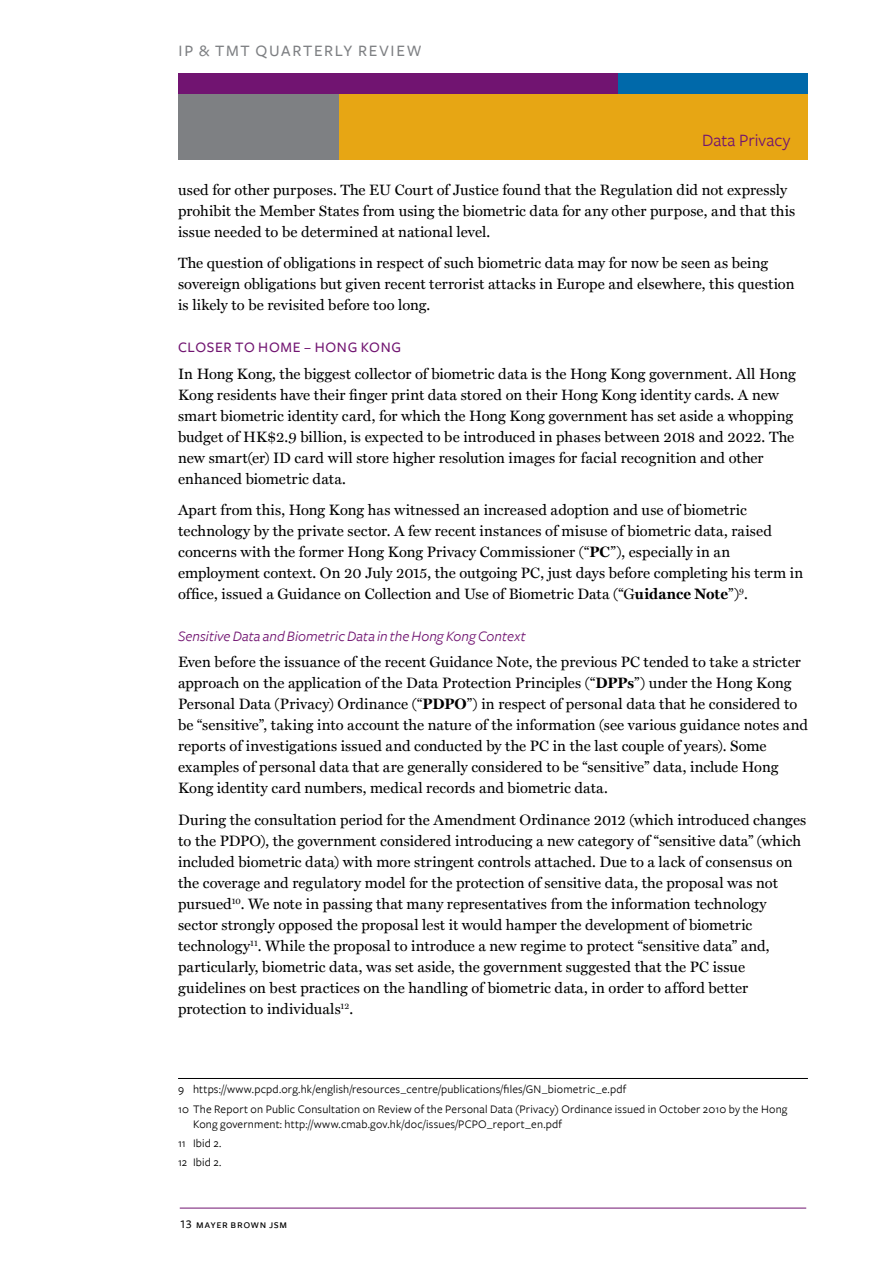
<style>
.page{position:relative;width:893px;height:1263px;background:#fff}
.page>*{position:absolute;margin:0;border:0;box-sizing:border-box;transform-origin:0 0}
.t1{font:18px "Freight Sans";letter-spacing:.005em;color:#711471}
.t2{font:16.5px "Freight Sans Medium SC";letter-spacing:.1em;color:#7e8083}
.t3{font:15px/21px "Miller Text";letter-spacing:.005em;color:#000}
.t4{font:italic 15px "Freight Sans";color:#711471}
.t5{font:500 15px "Freight Sans";letter-spacing:.04em;color:#711471}
.t6{font:12px/19.2px "Freight Sans";letter-spacing:.015em;color:#000}
.t7{font:12px "Freight Sans Medium SC";letter-spacing:.045em;color:#000}
.s1{font-weight:700}
</style>
<div class="page">
<div style="left:178px;top:88px;width:165px;height:71px;background:#7e8083"></div>
<div style="left:339px;top:88px;width:469px;height:71px;background:#e7a614"></div>
<hr style="left:180px;top:1208px;width:626px;height:1px;background:#711471">
<div style="left:178px;top:73px;width:443px;height:21px;background:#711471"></div>
<div style="left:618px;top:73px;width:190px;height:21px;background:#0069aa"></div>
<hr style="left:178px;top:1078px;width:630px;height:1px;background:#000">
<p class="t2" style="left:179px;top:41px;width:245px">IP &amp; TMT Quarterly Revi ew</p>
<p class="t1" style="left:702px;top:130px;width:90px">Data Privacy</p>
<p class="t3" style="left:178px;top:179px;width:619px">used for other purposes. The EU Court of Justice found that the Regulation did not expressly prohibit the Member States from using the biometric data for any other purpose, and that this issue needed to be determined at national level.</p>
<p class="t3" style="left:178px;top:253px;width:618px">The question of obligations in respect of such biometric data may for now be seen as being sovereign obligations but given recent terrorist attacks in Europe and elsewhere, this question is likely to be revisited before too long.</p>
<p class="t5" style="left:178px;top:339px;width:20px">CLOSER</p>
<p class="t5" style="left:235px;top:339px;width:45px">TO HOME</p>
<p class="t5" style="left:304px;top:339px;width:33px">– HONG</p>
<p class="t5" style="left:361px;top:339px;width:20px">KONG</p>
<p class="t3" style="left:178px;top:363px;width:619px">In Hong Kong, the biggest collector of biometric data is the Hong Kong government. All Hong Kong residents have their finger print data stored on their Hong Kong identity cards. A new smart biometric identity card, for which the Hong Kong government has set aside a whopping budget of HK$2.9 billion, is expected to be introduced in phases between 2018 and 2022. The new smart(er) ID card will store higher resolution images for facial recognition and other enhanced biometric data.</p>
<p class="t3" style="left:178px;top:499px;width:627px">Apart from this, Hong Kong has witnessed an increased adoption and use of biometric technology by the private sector. A few recent instances of misuse of biometric data, raised concerns with the former Hong Kong Privacy Commissioner (“<span class="s1">PC</span>”), especially in an employment context. On 20 July 2015, the outgoing PC, just days before completing his term in office, issued a Guidance on Collection and Use of Biometric Data (“G<span class="s1">uidance Note</span>”)<sup>9</sup>.</p>
<p class="t4" style="left:178px;top:628px;width:349px">Sensitive Data and Biometric Data in the Hong Kong Context</p>
<p class="t3" style="left:178px;top:652px;width:631px">Even before the issuance of the recent Guidance Note, the previous PC tended to take a stricter approach on the application of the Data Protection Principles (“<span class="s1">DPPs</span>”) under the Hong Kong Personal Data (Privacy) Ordinance (“<span class="s1">PDPO</span>”) in respect of personal data that he considered to be “sensitive”, taking into account the nature of the information (see various guidance notes and reports of investigations issued and conducted by the PC in the last couple of years). Some examples of personal data that are generally considered to be “sensitive” data, include Hong Kong identity card numbers, medical records and biometric data.</p>
<p class="t3" style="left:178px;top:809px;width:630px">During the consultation period for the Amendment Ordinance 2012 (which introduced changes to the PDPO), the government considered introducing a new category of “sensitive data” (which included biometric data) with more stringent controls attached. Due to a lack of consensus on the coverage and regulatory model for the protection of sensitive data, the proposal was not pursued<sup>10</sup>. We note in passing that many representatives from the information technology sector strongly opposed the proposal lest it would hamper the development of biometric technology<sup>11</sup>. While the proposal to introduce a new regime to protect “sensitive data” and, particularly, biometric data, was set aside, the government suggested that the PC issue guidelines on best practices on the handling of biometric data, in order to afford better protection to individuals<sup>12</sup>.</p>
<p class="t6" style="left:178px;top:1080px;width:611px">9 https://www.pcpd.org.hk/english/resources_centre/publications/files/GN_biometric_e.pdf<br>10 The Report on Public Consultation on Review of the Personal Data (Privacy) Ordinance issued in October 2010 by the Hong</p>
<p class="t6" style="left:178px;top:1114px;width:386px;text-indent:15px">Kong government: http://www.cmab.gov.hk/doc/issues/PCPO_report_en.pdf<br>11 Ibid 2.<br>12 Ibid 2.</p>
<p class="t7" style="left:180px;top:1217px;width:109px">13 mayer brown jsm</p>
</div>
